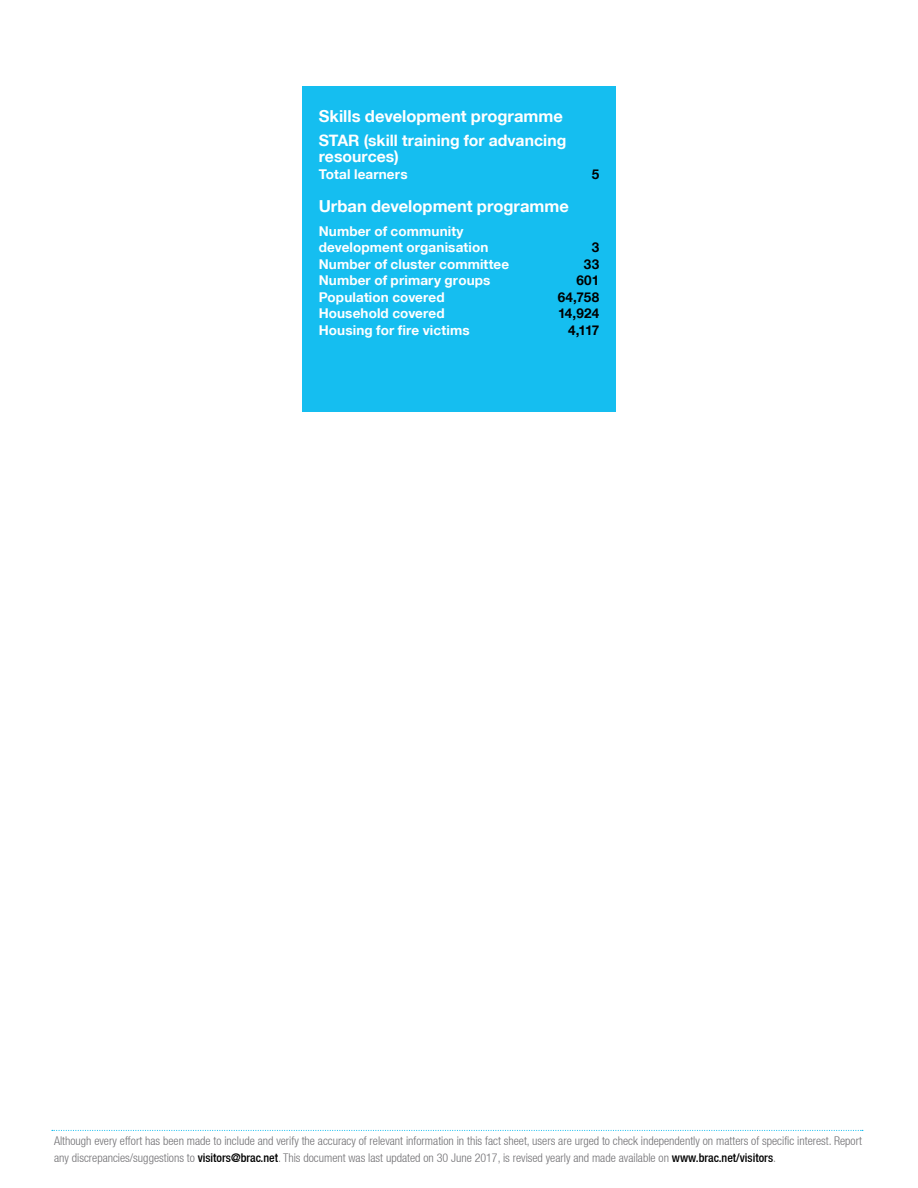
<style>
.page{position:relative;width:918px;height:1188px;background:#fff}
.page>*{position:absolute;margin:0;border:0;box-sizing:border-box;transform-origin:0 0}
.t1{font:700 16.5px "Helvetica Neue LT";color:#fff}
.t2{font:700 15.75px/16.5px "Helvetica Neue LT";letter-spacing:.005em;color:#fff}
.t3{font:700 13.5px/16.5px "Helvetica Neue LT";letter-spacing:.01em;color:#fff}
.t4{font:700 13.5px "Helvetica Neue LT";letter-spacing:.01em;color:#000}
.t5{font:300 condensed 12px/16.5px "Helvetica Neue LT";color:#717073}
.s1{font-weight:500;color:#000}
</style>
<div class="page">
<div style="left:302px;top:86px;width:314px;height:326px;background:#15bef0"></div>
<svg style="left:52px;top:1130px;width:811px;height:1px"></svg>
<h1 class="t1" style="left:319px;top:105px;width:246px">Skills development programme</h1>
<h2 class="t2" style="left:319px;top:131px;width:249px">STAR (skill training for advancing resources)</h2>
<p class="t3" style="left:319px;top:165px;width:90px">Total learners</p>
<p class="t4" style="left:592px;top:165px;width:9px">5</p>
<h1 class="t1" style="left:319px;top:195px;width:252px">Urban development programme</h1>
<p class="t3" style="left:319px;top:222px;width:171px">Number of community development organisation</p>
<p class="t4" style="left:592px;top:239px;width:9px">3</p>
<p class="t3" style="left:319px;top:255px;width:192px">Number of cluster committee</p>
<p class="t4" style="left:584px;top:255px;width:17px">33</p>
<p class="t3" style="left:319px;top:272px;width:173px">Number of primary groups</p>
<p class="t4" style="left:576px;top:272px;width:24px">601</p>
<p class="t3" style="left:319px;top:288px;width:127px">Population covered</p>
<p class="t4" style="left:558px;top:288px;width:43px">64,758</p>
<p class="t3" style="left:319px;top:305px;width:127px">Household covered</p>
<p class="t4" style="left:558px;top:305px;width:43px">14,924</p>
<p class="t3" style="left:319px;top:321px;width:152px">Housing for fire victims</p>
<p class="t4" style="left:568px;top:321px;width:33px">4,117</p>
<p class="t5" style="left:54px;top:1133px;width:809px">Although every effort has been made to include and verify the accuracy of relevant information in this fact sheet, users are urged to check independently on matters of specific interest. Report any discrepancies/suggestions to <span class="s1">visitors@brac.net</span>. This document was last updated on 30 June 2017, is revised yearly and made available on <span class="s1">www.brac.net/visitors</span>.</p>
</div>
